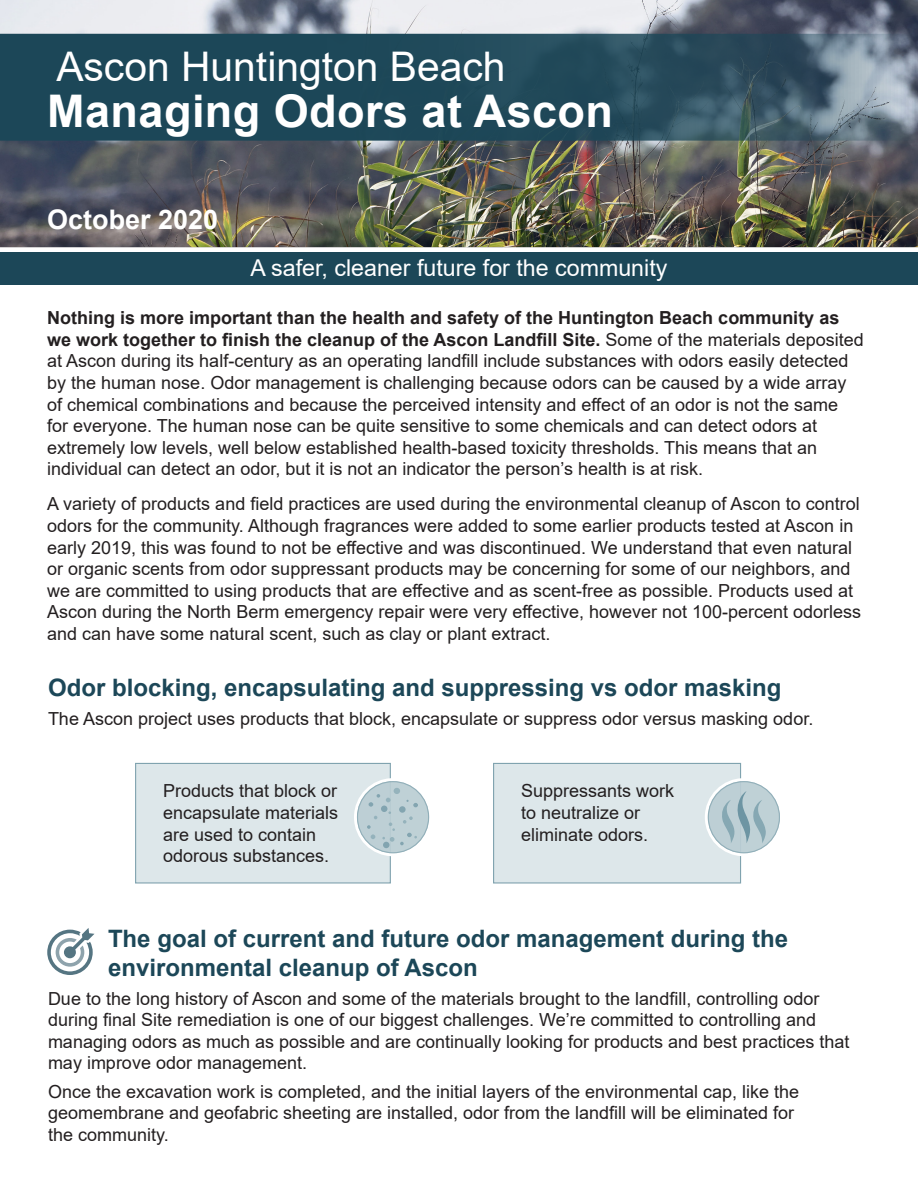
<style>
.page{position:relative;width:918px;height:1188px;background:#fff}
.page>*{position:absolute;margin:0;border:0;box-sizing:border-box;transform-origin:0 0}
.t1{font:700 45px "Arial";letter-spacing:.01em;color:#fff}
.t2{font:40.8px "Arial";color:#fff}
.t3{font:700 27px "Arial";color:#fff}
.Body_Title{font:700 24px/28.8px "Arial";color:#1c4758}
.t4{font:23.25px "Arial";color:#fff}
.Body_Title-2{font:18px/21.6px "Arial";color:#231f20}
.s1{font-weight:700}
</style>
<div class="page">
<img style="left:0;top:0;width:918px;height:247px">
<svg style="left:0;top:34px;width:918px;height:107px;background:#2d5162"></svg>
<div style="left:0;top:252px;width:918px;height:32px;background:#1c4758"></div>
<div style="left:357px;top:782px;width:72px;height:71px;background:#bbced4;border-radius:50%"></div>
<svg style="left:135px;top:762px;width:283px;height:122px;background:#d9e4e7"></svg>
<div style="left:708px;top:782px;width:71px;height:71px;background:#bbced4;border-radius:50%"></div>
<svg style="left:493px;top:762px;width:273px;height:122px;background:#d8e3e6"></svg>
<svg style="left:47px;top:928px;width:48px;height:47px"></svg>
<p class="t2" style="left:56px;top:39px;width:451px">Ascon Huntington Beach</p>
<p class="t1" style="left:47px;top:80px;width:567px">Managing Odors at Ascon</p>
<p class="t3" style="left:47px;top:201px;width:173px">October 2020</p>
<p class="t4" style="left:251px;top:252px;width:418px">A safer, cleaner future for the community</p>
<p class="Body_Title-2" style="left:47px;top:307px;width:818px"><span class="s1">Nothing is more important than the health and safety of the Huntington Beach community as we work together to finish the cleanup of the Ascon Landfill Site.</span> Some of the materials deposited at Ascon during its half-century as an operating landfill include substances with odors easily detected by the human nose. Odor management is challenging because odors can be caused by a wide array of chemical combinations and because the perceived intensity and effect of an odor is not the same for everyone. The human nose can be quite sensitive to some chemicals and can detect odors at extremely low levels, well below established health-based toxicity thresholds. This means that an individual can detect an odor, but it is not an indicator the person’s health is at risk.</p>
<p class="Body_Title-2" style="left:47px;top:493px;width:815px">A variety of products and field practices are used during the environmental cleanup of Ascon to control odors for the community. Although fragrances were added to some earlier products tested at Ascon in early 2019, this was found to not be effective and was discontinued. We understand that even natural or organic scents from odor suppressant products may be concerning for some of our neighbors, and we are committed to using products that are effective and as scent-free as possible. Products used at Ascon during the North Berm emergency repair were very effective, however not 100-percent odorless and can have some natural scent, such as clay or plant extract.</p>
<p class="Body_Title" style="left:48px;top:674px;width:735px">Odor blocking, encapsulating and suppressing vs odor masking</p>
<p class="Body_Title-2" style="left:48px;top:707px;width:767px">The Ascon project uses products that block, encapsulate or suppress odor versus masking odor.</p>
<p class="Body_Title-2" style="left:163px;top:780px;width:177px">Products that block or encapsulate materials are used to contain odorous substances.</p>
<p class="Body_Title-2" style="left:521px;top:780px;width:155px">Suppressants work to neutralize or eliminate odors.</p>
<p class="Body_Title" style="left:108px;top:925px;width:682px">The goal of current and future odor management during the environmental cleanup of Ascon</p>
<p class="Body_Title-2" style="left:48px;top:987px;width:803px">Due to the long history of Ascon and some of the materials brought to the landfill, controlling odor during final Site remediation is one of our biggest challenges. We’re committed to controlling and managing odors as much as possible and are continually looking for products and best practices that may improve odor management.</p>
<p class="Body_Title-2" style="left:48px;top:1080px;width:753px">Once the excavation work is completed, and the initial layers of the environmental cap, like the geomembrane and geofabric sheeting are installed, odor from the landfill will be eliminated for the community.</p>
</div>
